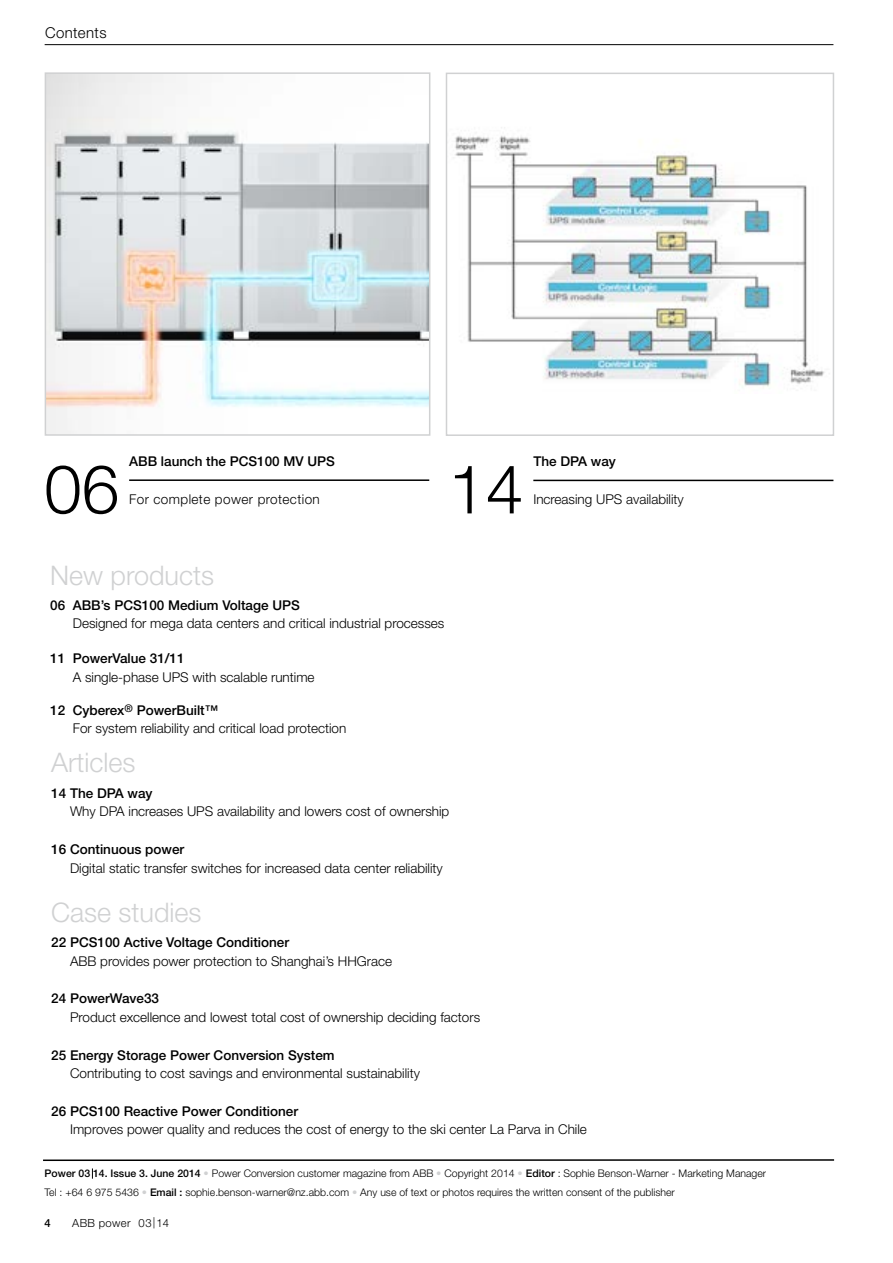
<style>
.page{position:relative;width:893px;height:1263px;background:#fff}
.page>*{position:absolute;margin:0;border:0;box-sizing:border-box;transform-origin:0 0}
.t1{font:300 67.5px "Helvetica Neue LT Std";color:#000}
.t2{font:300 27px "Helvetica Neue LT Std";color:#d0d1d2}
.t3{font:300 15px "Helvetica Neue LT Std";letter-spacing:.025em;color:#000}
.t4{font:300 13.5px/18.8px "Helvetica Neue LT Std";color:#000}
.t5{font:500 13.5px "Helvetica Neue LT Std";color:#000}
.t6{font:300 13.5px "Helvetica Neue LT Std";letter-spacing:.03em;color:#000}
.t7{font:300 11.25px "Helvetica Neue LT Std";letter-spacing:.03em;color:#000}
.t8{font:500 11.25px "Helvetica Neue LT Std";color:#000}
.t9{font:300 10.5px/18.8px "Helvetica Neue LT Std";color:#000}
.s1{font-weight:500}
.s2{color:#d0d1d2}
</style>
<div class="page">
<hr style="left:45px;top:44px;width:788px;height:1px;background:#000">
<hr style="left:43px;top:1159px;width:791px;height:2px;background:#000">
<hr style="left:129px;top:479px;width:300px;height:2px;background:#000">
<img style="left:48px;top:75px;width:379px;height:358px">
<div style="left:45px;top:72px;width:385px;height:364px;border:2px solid #d0d1d2"></div>
<hr style="left:533px;top:480px;width:300px;height:1px;background:#000">
<img style="left:455px;top:127px;width:370px;height:261px">
<div style="left:446px;top:73px;width:388px;height:363px;border:2px solid #d0d1d2"></div>
<p class="t3" style="left:45px;top:24px;width:63px">Contents</p>
<h1 class="t1" style="left:44px;top:448px;width:77px">06</h1>
<p class="t5" style="left:129px;top:453px;width:207px">ABB launch the PCS100 MV UPS</p>
<p class="t6" style="left:129px;top:490px;width:192px">For complete power protection</p>
<h1 class="t1" style="left:448px;top:448px;width:77px">14</h1>
<p class="t5" style="left:533px;top:453px;width:84px">The DPA way</p>
<p class="t4" style="left:533px;top:489px;width:152px">Increasing UPS availability</p>
<h2 class="t2" style="left:50px;top:559px;width:166px">New products</h2>
<p class="t5" style="left:50px;top:597px;width:251px">06 ABB’s PCS100 Medium Voltage UPS</p>
<p class="t4" style="left:73px;top:614px;width:373px">Designed for mega data centers and critical industrial processes</p>
<p class="t5" style="left:50px;top:650px;width:136px">11 PowerValue 31/11</p>
<p class="t4" style="left:73px;top:667px;width:243px">A single-phase UPS with scalable runtime</p>
<p class="t4" style="left:73px;top:700px;width:275px;text-indent:-23px"><span class="s1">12 Cyberex</span><sup>®</sup> <span class="s1">PowerBuilt™<br></span>For system reliability and critical load protection</p>
<h2 class="t2" style="left:51px;top:746px;width:86px">Articles</h2>
<p class="t5" style="left:51px;top:785px;width:103px">14 The DPA way</p>
<p class="t4" style="left:70px;top:802px;width:381px">Why DPA increases UPS availability and lowers cost of ownership</p>
<p class="t5" style="left:51px;top:841px;width:135px">16 Continuous power</p>
<p class="t4" style="left:70px;top:858px;width:374px">Digital static transfer switches for increased data center reliability</p>
<h2 class="t2" style="left:51px;top:896px;width:152px">Case studies</h2>
<p class="t5" style="left:51px;top:934px;width:239px">22 PCS100 Active Voltage Conditioner</p>
<p class="t4" style="left:70px;top:951px;width:324px">ABB provides power protection to Shanghai’s HHGrace</p>
<p class="t5" style="left:51px;top:991px;width:109px">24 PowerWave33</p>
<p class="t4" style="left:70px;top:1008px;width:412px">Product excellence and lowest total cost of ownership deciding factors</p>
<p class="t5" style="left:51px;top:1047px;width:285px">25 Energy Storage Power Conversion System</p>
<p class="t4" style="left:70px;top:1064px;width:352px">Contributing to cost savings and environmental sustainability</p>
<p class="t5" style="left:51px;top:1103px;width:248px">26 PCS100 Reactive Power Conditioner</p>
<p class="t4" style="left:70px;top:1120px;width:518px">Improves power quality and reduces the cost of energy to the ski center La Parva in Chile</p>
<p class="t9" style="left:45px;top:1164px;width:723px"><span class="s1">Power 03 14. Issue 3. June 2014</span> <span class="s2">•</span> Power Conversion customer magazine from ABB <span class="s2">•</span> Copyright 2014 <span class="s2">•</span> <span class="s1">Editor</span> : Sophie Benson-Warner - Marketing Manager<br>Tel : +64 6 975 5436 <span class="s2">•</span> <span class="s1">Email :</span> sophie.benson-warner@nz.abb.com <span class="s2">•</span> Any use of text or photos requires the written consent of the publisher</p>
<p class="t8" style="left:45px;top:1216px;width:8px">4</p>
<p class="t7" style="left:72px;top:1216px;width:98px">ABB power 03|14</p>
</div>
